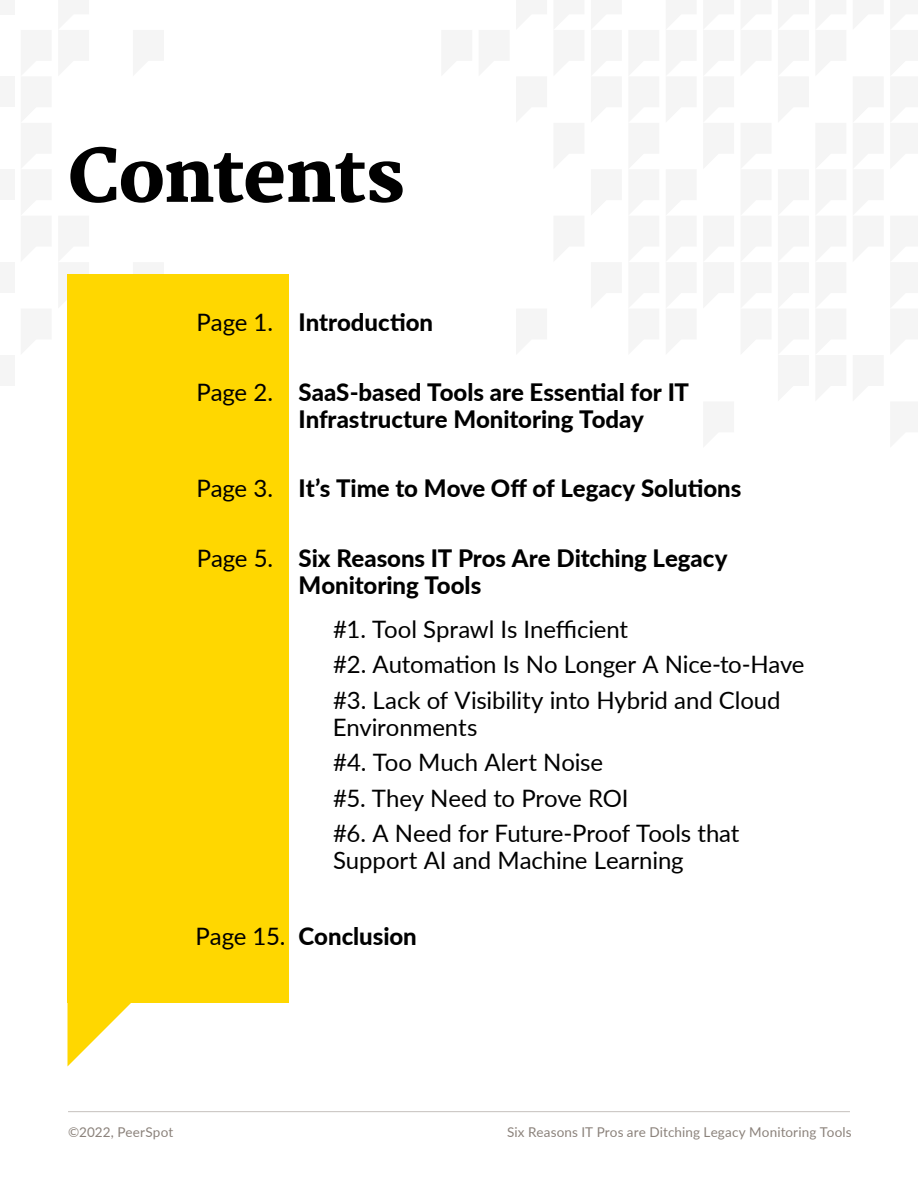
<style>
.page{position:relative;width:918px;height:1188px;background:#fff}
.page>*{position:absolute;margin:0;border:0;box-sizing:border-box;transform-origin:0 0}
.t1{font:800 72px "Martel";letter-spacing:-.025em;color:#000}
.t2{font:24px/35.5px "Lato";letter-spacing:-.005em;color:#000}
.t3{font:800 24px/27px "Lato";letter-spacing:-.005em;color:#000}
.t4{font:13.5px "Lato";letter-spacing:.01em;color:#8b827b}
.s1{font-weight:400}
</style>
<div class="page">
<div style="left:0;top:0;width:14px;height:14px;background:#f5f5f5"></div>
<div style="left:0;top:76px;width:14px;height:31px;background:#f5f5f5"></div>
<div style="left:0;top:169px;width:14px;height:31px;background:#f5f5f5"></div>
<div style="left:0;top:262px;width:14px;height:31px;background:#f5f5f5"></div>
<svg style="left:67px;top:274px;width:1px;height:35px"></svg>
<div style="left:0;top:355px;width:14px;height:31px;background:#f5f5f5"></div>
<hr style="left:68px;top:1111px;width:782px;height:1px;background:#c5c1bd">
<div style="left:68px;top:274px;width:221px;height:730px;background:#ffd700"></div>
<svg style="left:68px;top:1003px;width:85px;height:63px"></svg>
<h1 class="t1" style="left:68px;top:135px;width:338px">Contents</h1>
<p class="t3" style="left:197px;top:308px;width:238px"><span class="s1">Page 1.</span> Introduction</p>
<p class="t3" style="left:299px;top:378px;width:392px;text-indent:-102px"><span class="s1">Page 2.</span> SaaS-based Tools are Essential for IT<br>Infrastructure Monitoring Today</p>
<p class="t3" style="left:196px;top:474px;width:546px"><span class="s1">Page 3.</span> It’s Time to Move Off of Legacy Solutions</p>
<p class="t3" style="left:299px;top:544px;width:430px;text-indent:-102px"><span class="s1">Page 5.</span> Six Reasons IT Pros Are Ditching Legacy<br>Monitoring Tools</p>
<p class="t2" style="left:333px;top:610px;width:473px">#1. Tool Sprawl Is Inefficient<br>#2. Automation Is No Longer A Nice-to-Have #3. Lack of Visibility into Hybrid and Cloud</p>
<p class="t2" style="left:333px;top:708px;width:408px">Environments<br>#4. Too Much Alert Noise<br>#5. They Need to Prove ROI<br>#6. A Need for Future-Proof Tools that</p>
<p class="t2" style="left:333px;top:842px;width:352px">Support AI and Machine Learning</p>
<p class="t3" style="left:196px;top:921px;width:223px"><span class="s1">Page 15.</span> Conclusion</p>
<p class="t4" style="left:68px;top:1122px;width:107px">©2022, PeerSpot</p>
<p class="t4" style="left:507px;top:1122px;width:346px">Six Reasons IT Pros are Ditching Legacy Monitoring Tools</p>
</div>
